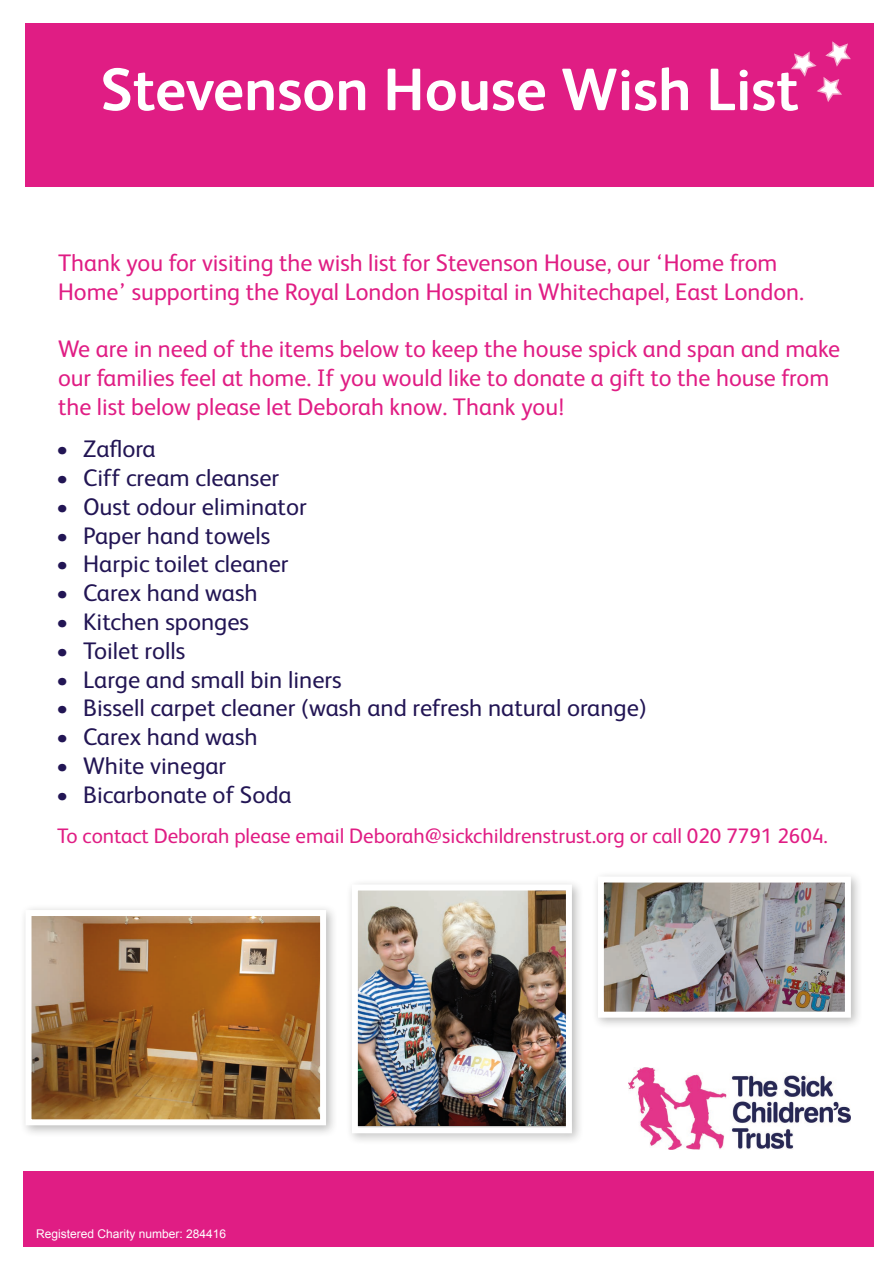
<style>
.page{position:relative;width:893px;height:1263px;background:#fff}
.page>*{position:absolute;margin:0;border:0;box-sizing:border-box;transform-origin:0 0}
.t1{font:700 60px "FS Albert";color:#fff}
.t2{font:24px/28.8px "FS Albert";color:#e01d84}
.t3{font:24px "FS Albert";color:#221554}
.t4{font:21px "FS Albert";color:#e01d84}
.t5{font:12px "Arial";color:#fff}
</style>
<div class="page">
<div style="left:26px;top:23px;width:848px;height:164px;background:#e01d84"></div>
<div style="left:23px;top:1171px;width:851px;height:75px;background:#e01d84"></div>
<div style="left:20px;top:904px;width:318px;height:233px;background:#1d1d1b;opacity:.3"></div>
<img style="left:33px;top:917px;width:286px;height:201px">
<div style="left:26px;top:910px;width:300px;height:215px;border:6px solid #fff"></div>
<img style="left:628px;top:1067px;width:223px;height:83px">
<div style="left:346px;top:878px;width:238px;height:267px;background:#1d1d1b;opacity:.3"></div>
<img style="left:359px;top:891px;width:206px;height:234px">
<div style="left:352px;top:884px;width:220px;height:249px;border:6px solid #fff"></div>
<div style="left:592px;top:870px;width:271px;height:160px;background:#1d1d1b;opacity:.3"></div>
<img style="left:605px;top:883px;width:239px;height:128px">
<div style="left:598px;top:876px;width:253px;height:142px;border:6px solid #fff"></div>
<svg style="left:791px;top:41px;width:60px;height:61px"></svg>
<p class="t1" style="left:100px;top:49px;width:700px">Stevenson House Wish List</p>
<p class="t2" style="left:58px;top:247px;width:747px">Thank you for visiting the wish list for Stevenson House, our ‘Home from<br>Home’ supporting the Royal London Hospital in Whitechapel, East London.</p>
<p class="t2" style="left:58px;top:333px;width:784px">We are in need of the items below to keep the house spick and span and make our families feel at home. If you would like to donate a gift to the house from the list below please let Deborah know. Thank you!</p>
<p class="t3" style="left:56px;top:433px;width:101px">• Zaflora</p>
<p class="t3" style="left:56px;top:462px;width:225px">• Ciff cream cleanser</p>
<p class="t3" style="left:56px;top:491px;width:252px">• Oust odour eliminator</p>
<p class="t3" style="left:56px;top:519px;width:216px">• Paper hand towels</p>
<p class="t3" style="left:56px;top:548px;width:234px">• Harpic toilet cleaner</p>
<p class="t3" style="left:56px;top:577px;width:203px">• Carex hand wash</p>
<p class="t3" style="left:56px;top:606px;width:195px">• Kitchen sponges</p>
<p class="t3" style="left:56px;top:635px;width:131px">• Toilet rolls</p>
<p class="t3" style="left:56px;top:663px;width:287px">• Large and small bin liners</p>
<p class="t3" style="left:56px;top:692px;width:592px">• Bissell carpet cleaner (wash and refresh natural orange)</p>
<p class="t3" style="left:56px;top:721px;width:203px">• Carex hand wash</p>
<p class="t3" style="left:56px;top:750px;width:172px">• White vinegar</p>
<p class="t3" style="left:56px;top:779px;width:237px">• Bicarbonate of Soda</p>
<p class="t4" style="left:57px;top:822px;width:772px">To contact Deborah please email Deborah@sickchildrenstrust.org or call 020 7791 2604.</p>
<p class="t5" style="left:36px;top:1225px;width:192px">Registered Charity number: 284416</p>
</div>
